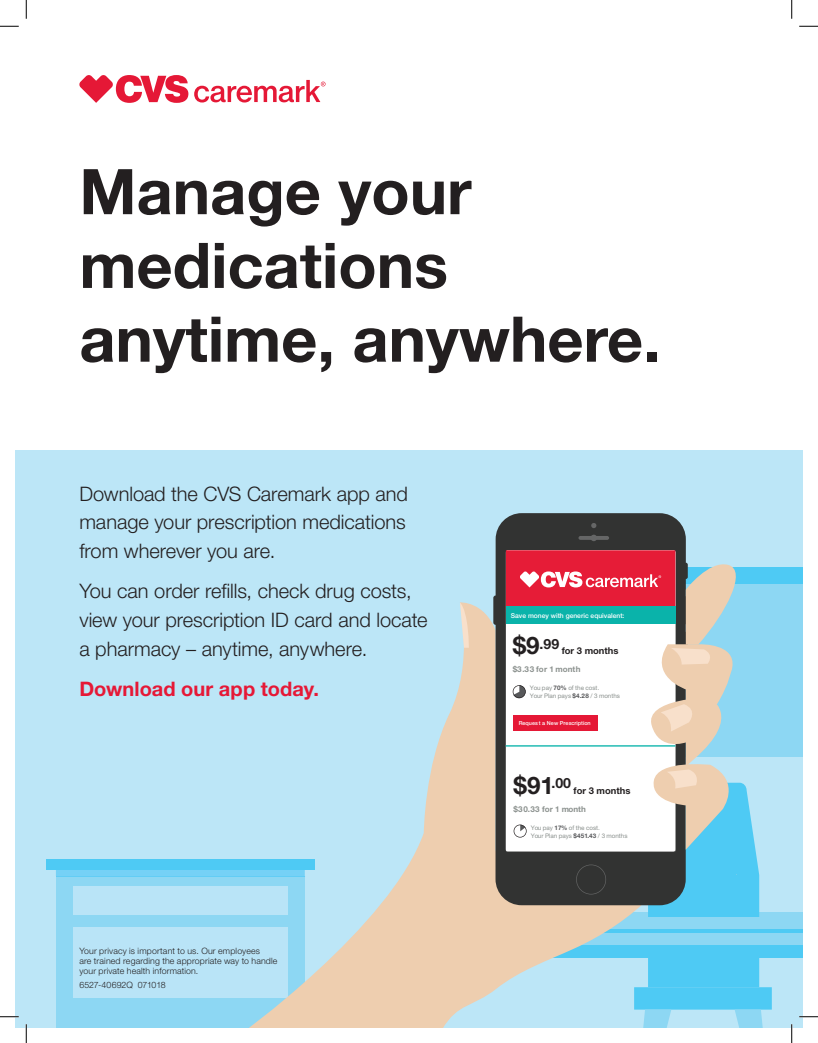
<style>
.page{position:relative;width:818px;height:1043px;background:#fff}
.page>*{position:absolute;margin:0;border:0;box-sizing:border-box;transform-origin:0 0}
.t1{font:700 63px/73.8px "Helvetica Neue LT Std";color:#231f20}
.first_para_style_2{font:300 20px/28.8px "Helvetica Neue LT Std";letter-spacing:-.005em;color:#231f20}
.first_para_style_2-2{font:700 20px "Helvetica Neue LT Std";color:#e61836}
.t2{font:700 9.38px "Helvetica Neue LT Std";color:#231f20}
.legal{font:300 8.75px/10px "Helvetica Neue LT Std";letter-spacing:.02em;color:#231f20}
.legal-2{font:300 8.75px "Helvetica Neue LT Std";letter-spacing:-.005em;color:#231f20}
.t3{font:700 8.12px "Helvetica Neue LT Std";color:#8b918e}
.t4{font:500 6.75px "Helvetica Neue LT Std";color:#fff}
.t5{font:6.25px/8px "Helvetica Neue LT Std";color:#8b918e}
.t6{font:500 5.5px "Helvetica Neue LT Std";color:#fff}
.s1{font-size:24.25px}
.s2{font-weight:700;color:#57585a}
</style>
<div class="page">
<div style="left:15px;top:450px;width:787px;height:578px;background:#bce6f7"></div>
<div style="left:551px;top:567px;width:251px;height:17px;background:#4ecaf4"></div>
<div style="left:643px;top:584px;width:159px;height:173px;background:#8dd7f3"></div>
<div style="left:46px;top:859px;width:268px;height:11px;background:#4ecaf4"></div>
<div style="left:56px;top:876px;width:249px;height:152px;background:#8dd7f3"></div>
<div style="left:73px;top:886px;width:214px;height:29px;background:#b9e4f7"></div>
<div style="left:73px;top:927px;width:214px;height:29px;background:#b9e4f7"></div>
<div style="left:73px;top:932px;width:214px;height:65px;background:#b9e4f7"></div>
<svg style="left:56px;top:870px;width:180px;height:6px"></svg>
<hr style="left:56px;top:876px;width:249px;height:1px;background:#62cdf5">
<div style="left:453px;top:944px;width:349px;height:13px;background:#4ecaf4"></div>
<div style="left:440px;top:917px;width:362px;height:27px;background:#8dd7f3"></div>
<svg style="left:771px;top:929px;width:31px;height:3px"></svg>
<svg style="left:236px;top:604px;width:431px;height:424px"></svg>
<svg style="left:460px;top:602px;width:9px;height:45px"></svg>
<div style="left:493px;top:595px;width:5px;height:30px;background:#323332;border-radius:2px"></div>
<div style="left:495px;top:513px;width:190px;height:392px;background:#323332;border-radius:26px"></div>
<svg style="left:591px;top:523px;width:5px;height:5px"></svg>
<hr style="left:578px;top:536px;width:31px;height:4px;background:#656666;border-radius:2px">
<div style="left:506px;top:550px;width:169px;height:59px;background:#e61c37"></div>
<div style="left:505px;top:606px;width:170px;height:17px;background:#0ab3aa"></div>
<hr style="left:505px;top:745px;width:170px;height:1px;background:#0ab3aa">
<svg style="left:79px;top:75px;width:246px;height:28px"></svg>
<svg style="left:509px;top:559px;width:262px;height:468px"></svg>
<svg style="left:0;top:25px;width:19px;height:2px"></svg>
<svg style="left:799px;top:25px;width:19px;height:2px"></svg>
<svg style="left:0;top:1016px;width:19px;height:1px"></svg>
<svg style="left:799px;top:1015px;width:19px;height:2px"></svg>
<svg style="left:25px;top:0;width:2px;height:19px"></svg>
<svg style="left:25px;top:1024px;width:2px;height:18px"></svg>
<svg style="left:791px;top:0;width:1px;height:19px"></svg>
<svg style="left:791px;top:1024px;width:1px;height:18px"></svg>
<p class="t1" style="left:79px;top:153px;width:582px">Manage your medications anytime, anywhere.</p>
<p class="first_para_style_2" style="left:79px;top:479px;width:330px">Download the CVS Caremark app and manage your prescription medications from wherever you are.</p>
<p class="first_para_style_2" style="left:79px;top:576px;width:349px">You can order refills, check drug costs, view your prescription ID card and locate a pharmacy – anytime, anywhere.</p>
<p class="first_para_style_2-2" style="left:79px;top:676px;width:241px">Download our app today.</p>
<p class="legal" style="left:79px;top:945px;width:199px">Your privacy is important to us. Our employees<br>are trained regarding the appropriate way to handle your private health information.</p>
<p class="legal-2" style="left:79px;top:979px;width:88px">6527-40692Q 071018</p>
<p class="t4" style="left:511px;top:611px;width:115px">Save money with generic equivalent:</p>
<p class="t2" style="left:512px;top:645px;width:107px"><span class="s1">$9</span><sup>.99</sup> for 3 months</p>
<p class="t3" style="left:512px;top:664px;width:69px">$3.33 for 1 month</p>
<p class="t5" style="left:529px;top:683px;width:92px">You pay <span class="s2">70%</span> of the cost.<br>Your Plan pays <span class="s2">$4.28</span> / 3 months</p>
<p class="t6" style="left:518px;top:719px;width:74px">Reques t a New Prescription</p>
<p class="t2" style="left:513px;top:784px;width:118px"><span class="s1">$91</span><sup>.00</sup> for 3 months</p>
<p class="t3" style="left:513px;top:803px;width:74px">$30.33 for 1 month</p>
<p class="t5" style="left:530px;top:823px;width:98px">You pay <span class="s2">17%</span> of the cost.<br>Your Plan pays <span class="s2">$451.43</span> / 3 months</p>
</div>
